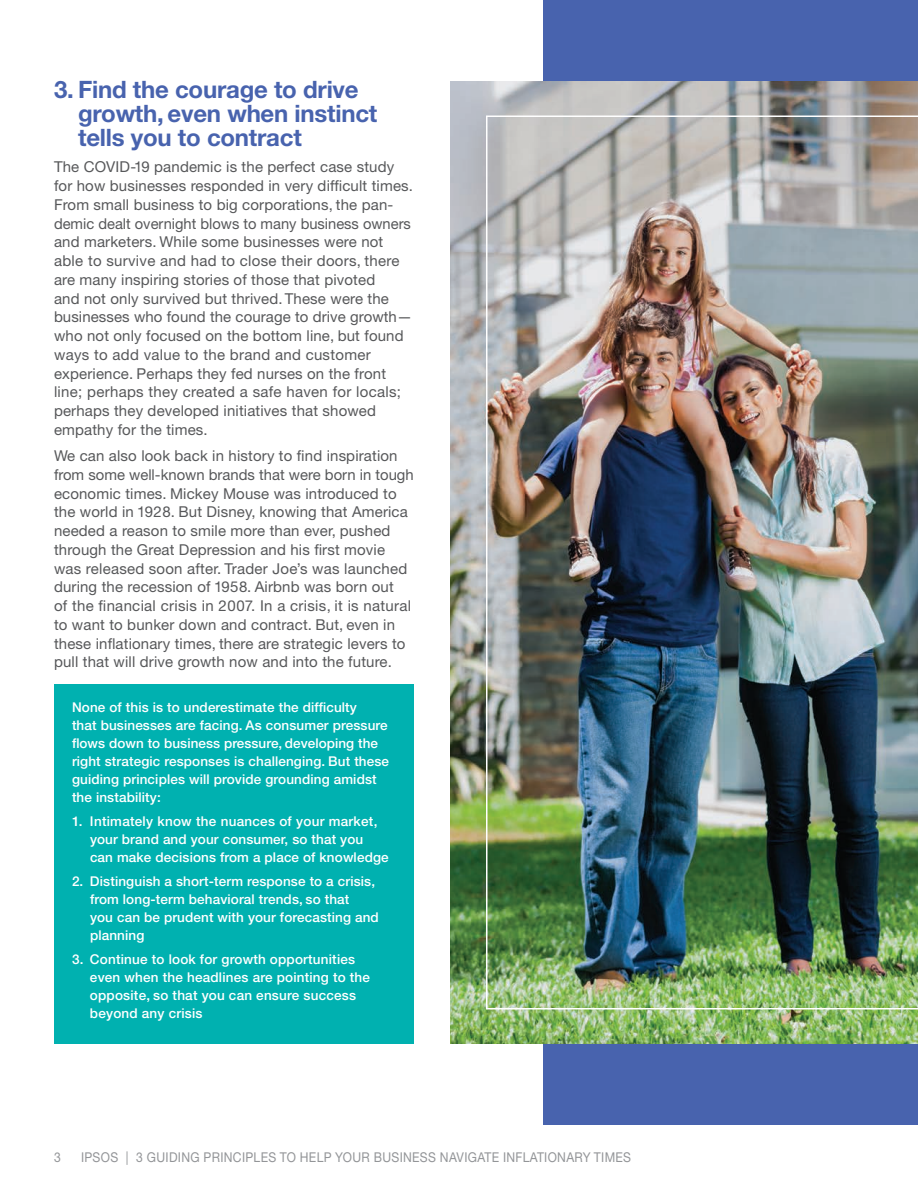
<style>
.page{position:relative;width:918px;height:1188px;background:#fff}
.page>*{position:absolute;margin:0;border:0;box-sizing:border-box;transform-origin:0 0}
._75__16_16__blue__9{font:700 24px/24px "Helvetica Neue LT Std";letter-spacing:-.01em;color:#4863ae}
._55_roman__5_before{font:15px/18.8px "Helvetica Neue LT Std";letter-spacing:.01em;color:#57585a}
.t1{font:500 13.5px/18px "Helvetica Neue LT Std";letter-spacing:.01em;color:#fff}
.t2{font:13.5px "Helvetica Neue LT Std";letter-spacing:.025em;color:#939598;scale:.9 1}
</style>
<div class="page">
<div style="left:544px;top:0;width:374px;height:1125px;background:#4863ae"></div>
<div style="left:54px;top:684px;width:360px;height:360px;background:#00b1b0"></div>
<img style="left:450px;top:81px;width:468px;height:963px">
<img style="left:485px;top:115px;width:433px;height:895px">
<p class="_75__16_16__blue__9" style="left:78px;top:77px;width:301px;text-indent:-24px">3. Find the courage to drive growth, even when instinct tells you to contract</p>
<p class="_55_roman__5_before" style="left:54px;top:157px;width:361px">The COVID-19 pandemic is the perfect case study for how businesses responded in very difficult times.<br>From small business to big corporations, the pan&shy;demic dealt overnight blows to many business owners and marketers. While some businesses were not able to survive and had to close their doors, there are many inspiring stories of those that pivoted<br>and not only survived but thrived. These were the businesses who found the courage to drive growth— who not only focused on the bottom line, but found ways to add value to the brand and customer experience. Perhaps they fed nurses on the front line; perhaps they created a safe haven for locals; perhaps they developed initiatives that showed empathy for the times.</p>
<p class="_55_roman__5_before" style="left:54px;top:446px;width:361px">We can also look back in history to find inspiration from some well-known brands that were born in tough economic times. Mickey Mouse was introduced to the world in 1928. But Disney, knowing that America needed a reason to smile more than ever, pushed through the Great Depression and his first movie was released soon after. Trader Joe’s was launched during the recession of 1958. Airbnb was born out<br>of the financial crisis in 2007. In a crisis, it is natural to want to bunker down and contract. But, even in these inflationary times, there are strategic levers to pull that will drive growth now and into the future.</p>
<p class="t1" style="left:72px;top:698px;width:319px">None of this is to underestimate the difficulty<br>that businesses are facing. As consumer pressure flows down to business pressure, developing the right strategic responses is challenging. But these guiding principles will provide grounding amidst the instability:</p>
<p class="t1" style="left:90px;top:812px;width:300px;text-indent:-18px">1. Intimately know the nuances of your market, your brand and your consumer, so that you can make decisions from a place of knowledge</p>
<p class="t1" style="left:90px;top:872px;width:290px;text-indent:-18px">2. Distinguish a short-term response to a crisis, from long-term behavioral trends, so that<br>you can be prudent with your forecasting and planning</p>
<p class="t1" style="left:90px;top:950px;width:282px;text-indent:-18px">3. Continue to look for growth opportunities even when the headlines are pointing to the opposite, so that you can ensure success beyond any crisis</p>
<p class="t2" style="left:54px;top:1149px;width:9px">3</p>
<p class="t2" style="left:81px;top:1149px;width:613px">IPSOS | 3 GUIDING PRINCIPLES TO HELP YOUR BUSINESS NAVIGATE INFLATIONARY TIMES</p>
</div>
